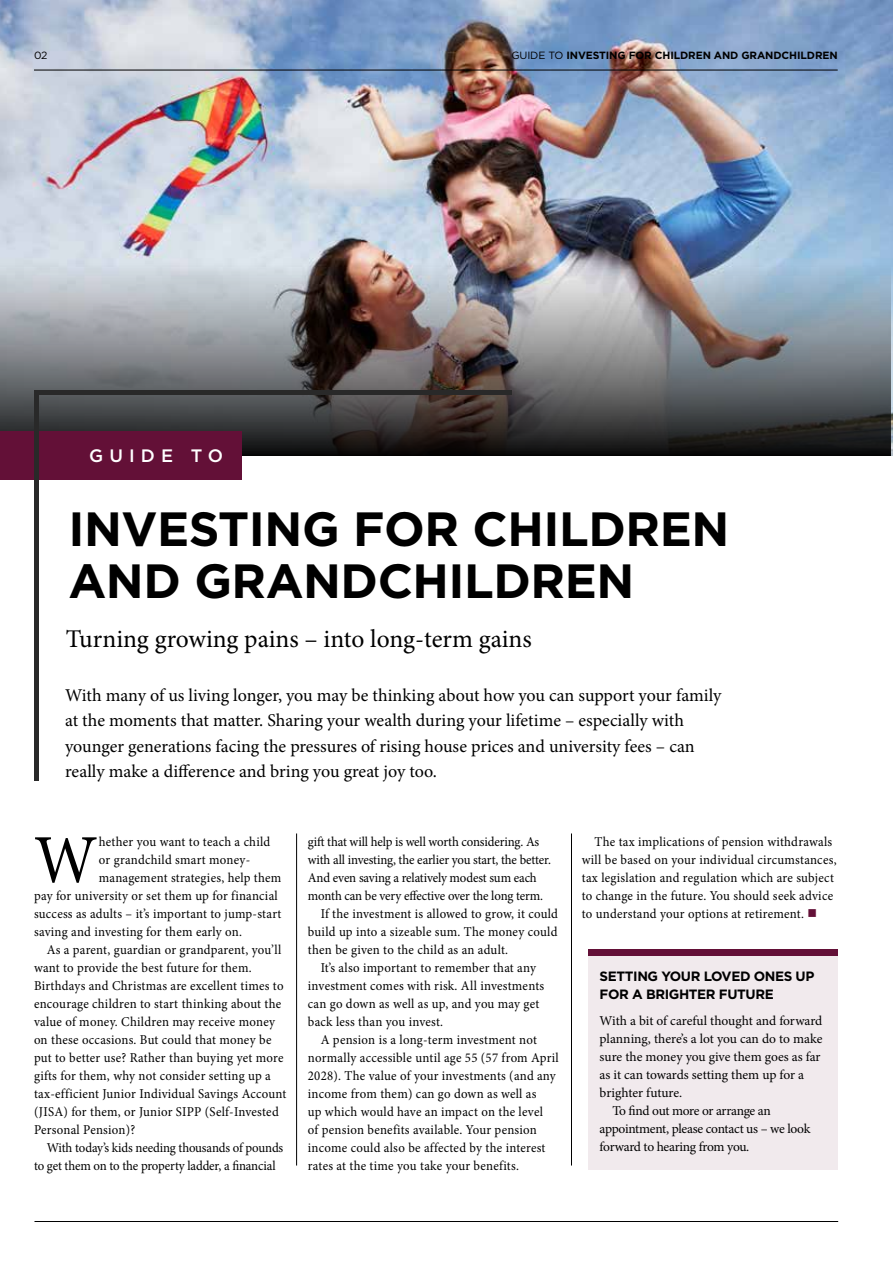
<style>
.page{position:relative;width:893px;height:1263px;background:#fff}
.page>*{position:absolute;margin:0;border:0;box-sizing:border-box;transform-origin:0 0}
.t1{font:68.85px "Minion Pro";color:#000;scale:.95 1}
.t2{font:700 48px/52.5px "Gotham HTF";letter-spacing:-.01em;color:#000}
.t3{font:25.5px "Minion Pro";color:#000}
.t4{font:18px/25.5px "Minion Pro";letter-spacing:-.005em;color:#000}
.t5{font:500 18px "Gotham HTF";letter-spacing:.34em;color:#fff}
.t6{font:13.5px/18px "Minion Pro";letter-spacing:.015em;color:#000;scale:.95 1}
.t7{font:13.5px "Minion Pro";letter-spacing:-.01em;color:#000;scale:.95 1}
.t8{font:13.5px "Minion Pro";letter-spacing:-.005em;color:#000}
.t9{font:13.5px "Minion Pro";letter-spacing:-.015em;color:#000;scale:.95 1}
.t10{font:13.5px "Minion Pro";letter-spacing:-.03em;color:#000}
.t11{font:700 13.5px/18px "Gotham HTF";letter-spacing:-.03em;color:#000}
.t12{font:13.5px "Minion Pro";letter-spacing:-.01em;color:#000}
.t13{font:13.5px "Minion Pro";letter-spacing:-.02em;color:#000}
.t14{font:700 10.5px "Gotham HTF";letter-spacing:-.01em;color:#000}
.t15{font:10.5px "Gotham HTF";color:#000}
.s1{font-weight:400}
.s2{color:#631037}
</style>
<div class="page">
<img style="left:0;top:1px;width:893px;height:454px">
<img style="left:0;top:262px;width:890px;height:193px">
<hr style="left:34px;top:70px;width:804px;height:1px;background:#000">
<div style="left:0;top:431px;width:242px;height:48px;background:#631037"></div>
<hr style="left:34px;top:1221px;width:804px;height:1px;background:#000">
<hr style="left:296px;top:833px;width:1px;height:332px;background:#000">
<hr style="left:571px;top:833px;width:1px;height:332px;background:#000">
<div style="left:34px;top:390px;width:5px;height:391px;background:#292929"></div>
<div style="left:34px;top:390px;width:478px;height:5px;background:#292929"></div>
<div style="left:588px;top:955px;width:250px;height:214px;background:#f1eaed"></div>
<div style="left:588px;top:949px;width:250px;height:6px;background:#631037"></div>
<p class="t15" style="left:34px;top:49px;width:15px">02</p>
<p class="t14" style="left:511px;top:49px;width:328px"><span class="s1">GUIDE TO</span> INVESTING FOR CHILDREN AND GRANDCHILDREN</p>
<h3 class="t5" style="left:89px;top:445px;width:136px">GUIDE TO</h3>
<h2 class="t2" style="left:68px;top:501px;width:662px">INVESTING FOR CHILDREN<br>AND GRANDCHILDREN</h2>
<h3 class="t3" style="left:66px;top:622px;width:467px">Turning growing pains – into long-term gains</h3>
<p class="t4" style="left:65px;top:682px;width:658px">With many of us living longer, you may be thinking about how you can support your family at the moments that matter. Sharing your wealth during your lifetime – especially with younger generations facing the pressures of rising house prices and university fees – can really make a difference and bring you great joy too.</p>
<h1 class="t1" style="left:34px;top:814px;width:68px">W</h1>
<p class="t6" style="left:99px;top:833px;width:182px">hether you want to teach a child</p>
<p class="t6" style="left:99px;top:851px;width:161px">or grandchild smart money-</p>
<p class="t6" style="left:99px;top:869px;width:194px">management strategies, help them</p>
<p class="t6" style="left:34px;top:887px;width:258px">pay for university or set them up for financial</p>
<p class="t6" style="left:34px;top:905px;width:262px">success as adults – it’s important to jump-start</p>
<p class="t6" style="left:34px;top:923px;width:221px">saving and investing for them early on.</p>
<p class="t6" style="left:47px;top:941px;width:248px">As a parent, guardian or grandparent, you’ll</p>
<p class="t6" style="left:34px;top:959px;width:231px">want to provide the best future for them.</p>
<p class="t6" style="left:34px;top:977px;width:264px">Birthdays and Christmas are excellent times to</p>
<p class="t6" style="left:34px;top:995px;width:262px">encourage children to start thinking about the</p>
<p class="t6" style="left:34px;top:1013px;width:255px">value of money. Children may receive money</p>
<p class="t6" style="left:34px;top:1031px;width:251px">on these occasions. But could that money be</p>
<p class="t6" style="left:34px;top:1049px;width:264px">put to better use? Rather than buying yet more</p>
<p class="t6" style="left:34px;top:1067px;width:251px">gifts for them, why not consider setting up a</p>
<p class="t6" style="left:34px;top:1085px;width:267px">tax-efficient Junior Individual Savings Account</p>
<p class="t6" style="left:34px;top:1103px;width:259px">(JISA) for them, or Junior SIPP (Self-Invested</p>
<p class="t6" style="left:34px;top:1121px;width:108px">Personal Pension)?</p>
<p class="t9" style="left:47px;top:1139px;width:250px">With today’s kids needing thousands of pounds</p>
<p class="t7" style="left:34px;top:1157px;width:256px">to get them on to the property ladder, a financial</p>
<p class="t7" style="left:308px;top:833px;width:245px">gift that will help is well worth considering. As</p>
<p class="t7" style="left:308px;top:851px;width:257px">with all investing, the earlier you start, the better.</p>
<p class="t9" style="left:308px;top:869px;width:242px">And even saving a relatively modest sum each</p>
<p class="t7" style="left:308px;top:887px;width:249px">month can be very effective over the long term.</p>
<p class="t6" style="left:321px;top:905px;width:251px">If the investment is allowed to grow, it could</p>
<p class="t6" style="left:308px;top:923px;width:264px">build up into a sizeable sum. The money could</p>
<p class="t6" style="left:308px;top:941px;width:212px">then be given to the child as an adult.</p>
<p class="t6" style="left:321px;top:959px;width:228px">It’s also important to remember that any</p>
<p class="t6" style="left:308px;top:977px;width:250px">investment comes with risk. All investments</p>
<p class="t6" style="left:308px;top:995px;width:245px">can go down as well as up, and you may get</p>
<p class="t6" style="left:308px;top:1013px;width:144px">back less than you invest.</p>
<p class="t6" style="left:321px;top:1031px;width:229px">A pension is a long-term investment not</p>
<p class="t6" style="left:308px;top:1049px;width:266px">normally accessible until age 55 (57 from April</p>
<p class="t6" style="left:308px;top:1067px;width:262px">2028). The value of your investments (and any</p>
<p class="t6" style="left:308px;top:1085px;width:242px">income from them) can go down as well as</p>
<p class="t6" style="left:308px;top:1103px;width:249px">up which would have an impact on the level</p>
<p class="t6" style="left:308px;top:1121px;width:243px">of pension benefits available. Your pension</p>
<p class="t6" style="left:308px;top:1139px;width:252px">income could also be affected by the interest</p>
<p class="t6" style="left:308px;top:1157px;width:224px">rates at the time you take your benefits.</p>
<p class="t6" style="left:582px;top:833px;width:270px;text-indent:13px">The tax implications of pension withdrawals will be based on your individual circumstances, tax legislation and regulation which are subject to change in the future. You should seek advice to understand your options at retirement. <span class="s2">■</span></p>
<p class="t11" style="left:600px;top:967px;width:216px">SETTING YOUR LOVED ONES UP<br>FOR A BRIGHTER FUTURE</p>
<p class="t12" style="left:600px;top:1011px;width:224px">With a bit of careful thought and forward</p>
<p class="t8" style="left:600px;top:1029px;width:224px">planning, there’s a lot you can do to make</p>
<p class="t8" style="left:600px;top:1047px;width:222px">sure the money you give them goes as far</p>
<p class="t8" style="left:600px;top:1065px;width:206px">as it can towards setting them up for a</p>
<p class="t8" style="left:600px;top:1083px;width:84px">brighter future.</p>
<p class="t10" style="left:612px;top:1101px;width:160px">To find out more or arrange an</p>
<p class="t13" style="left:600px;top:1119px;width:212px">appointment, please contact us – we look</p>
<p class="t10" style="left:600px;top:1137px;width:151px">forward to hearing from you.</p>
</div>
